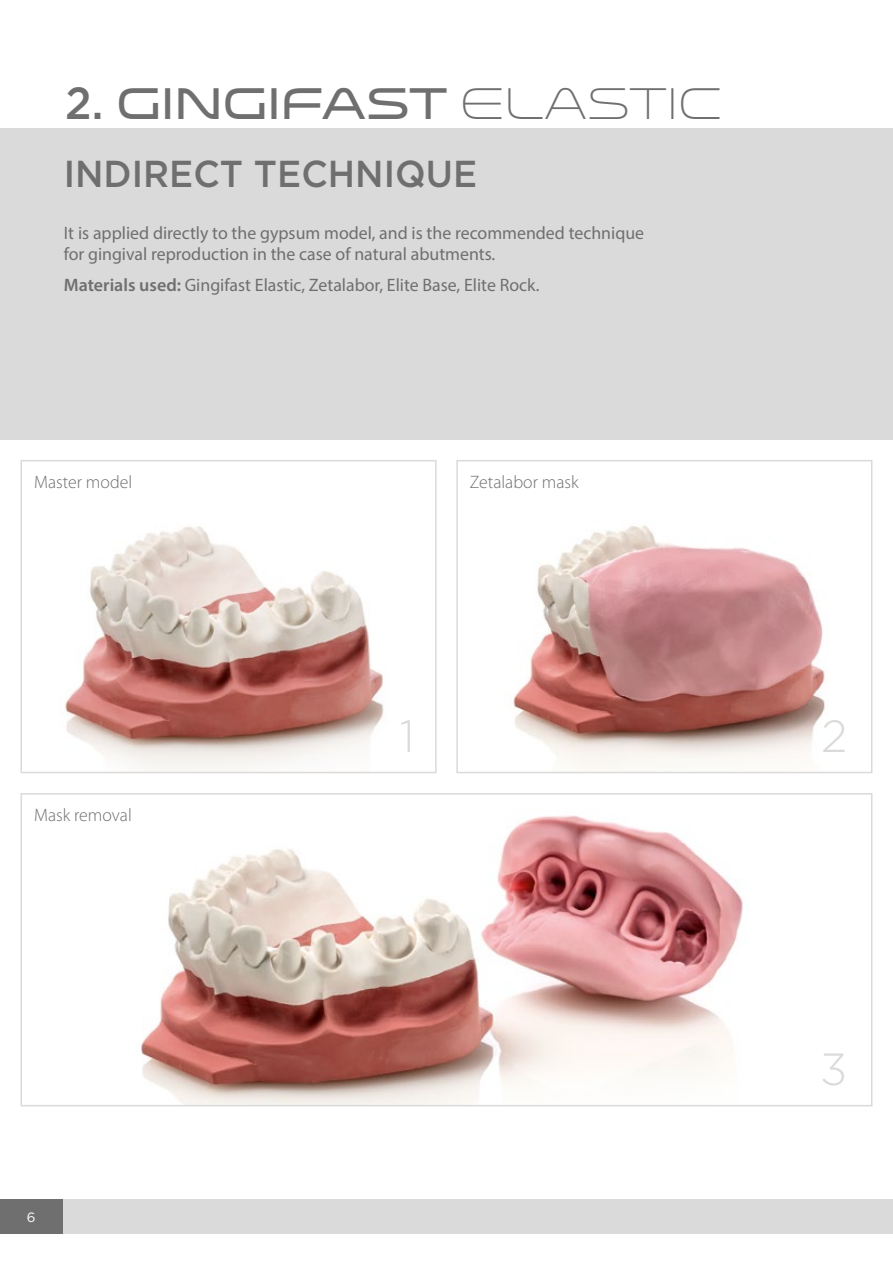
<style>
.page{position:relative;width:893px;height:1263px;background:#fff}
.page>*{position:absolute;margin:0;border:0;box-sizing:border-box;transform-origin:0 0}
.t1{font:45px "Venera 700";color:#706f6f}
.t2{font:300 45px "Gotham";color:#dadada}
.t3{font:500 37.5px "Gotham";color:#706f6f;scale:.96 1}
.t4{font:18px/21.6px "Myriad Pro";color:#706f6f}
.t5{font:300 18px "Myriad Pro";color:#706f6f}
.t6{font:13.5px "Gotham";color:#fff}
.s1{font-family:"Gotham";font-weight:500}
.s2{font-family:"Venera 300"}
.s3{font-weight:600}
</style>
<div class="page">
<div style="left:64px;top:1199px;width:829px;height:34px;background:#dadada"></div>
<div style="left:0;top:1199px;width:62px;height:34px;background:#706f6f"></div>
<div style="left:0;top:128px;width:893px;height:311px;background:#dadada"></div>
<img style="left:65px;top:526px;width:319px;height:244px">
<div style="left:21px;top:460px;width:416px;height:313px;border:2px solid #dadada"></div>
<img style="left:513px;top:525px;width:313px;height:245px">
<div style="left:456px;top:460px;width:416px;height:313px;border:2px solid #dadada"></div>
<img style="left:141px;top:815px;width:602px;height:288px">
<div style="left:21px;top:793px;width:851px;height:313px;border:2px solid #dadada"></div>
<h1 class="t1" style="left:65px;top:76px;width:658px"><span class="s1">2.</span> GINGIFAST <span class="s2">ELASTIC</span></h1>
<h2 class="t3" style="left:64px;top:150px;width:432px">INDIRECT TECHNIQUE</h2>
<p class="t4" style="left:64px;top:222px;width:582px">It is applied directly to the gypsum model, and is the recommended technique for gingival reproduction in the case of natural abutments.</p>
<p class="t4" style="left:64px;top:273px;width:477px"><span class="s3">Materials used:</span> Gingifast Elastic, Zetalabor, Elite Base, Elite Rock.</p>
<p class="t5" style="left:34px;top:472px;width:100px">Master model</p>
<p class="t5" style="left:470px;top:472px;width:110px">Zetalabor mask</p>
<p class="t5" style="left:34px;top:805px;width:99px">Mask removal</p>
<p class="t6" style="left:27px;top:1208px;width:10px">6</p>
<h1 class="t2" style="left:400px;top:708px;width:16px">1</h1>
<h1 class="t2" style="left:821px;top:708px;width:28px">2</h1>
<h1 class="t2" style="left:820px;top:1041px;width:29px">3</h1>
</div>
